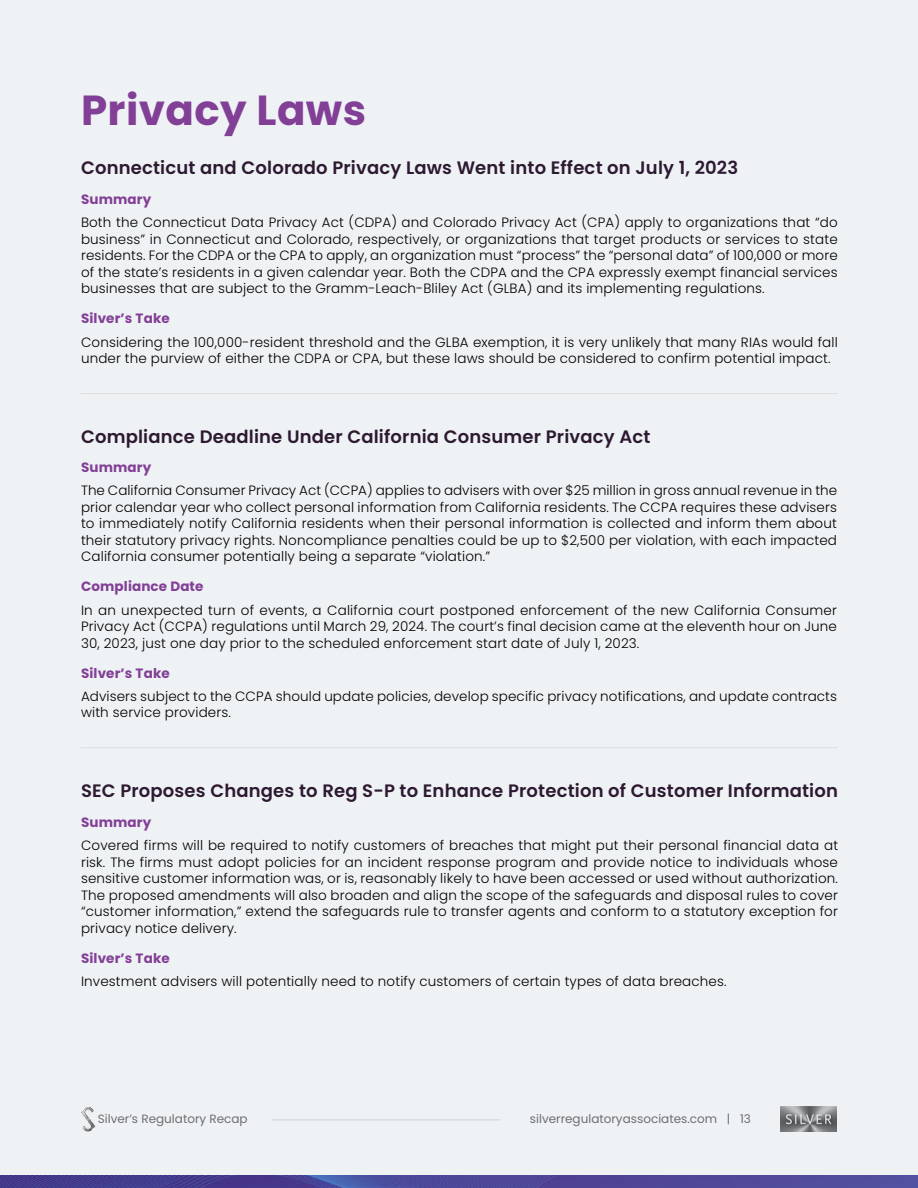
<style>
.page{position:relative;width:918px;height:1188px;background:#eff2f4}
.page>*{position:absolute;margin:0;border:0;box-sizing:border-box;transform-origin:0 0}
.t1{font:700 42px "Poppins";letter-spacing:.01em;color:#823f96}
.t2{font:600 18px "Poppins";letter-spacing:.01em;color:#2d1a32}
.t3{font:300 13.5px/16.5px "Poppins";letter-spacing:.01em;color:#000;text-align:justify}
.t4{font:700 13.5px "Poppins";letter-spacing:.01em;color:#823f96}
.t5{font:12px "Poppins";color:#6d6e71}
</style>
<div class="page">
<img style="left:780px;top:1107px;width:57px;height:24px">
<hr style="left:272px;top:1120px;width:228px;height:1px;background:#cfd1d2">
<img style="left:81px;top:1107px;width:15px;height:25px">
<img style="left:0;top:1175px;width:915px;height:13px">
<hr style="left:81px;top:393px;width:756px;height:1px;background:#dcddde">
<hr style="left:81px;top:747px;width:756px;height:1px;background:#dcddde">
<h1 class="t1" style="left:81px;top:86px;width:287px">Privacy Laws</h1>
<h2 class="t2" style="left:81px;top:157px;width:659px">Connecticut and Colorado Privacy Laws Went into Effect on July 1, 2023</h2>
<p class="t4" style="left:81px;top:192px;width:72px">Summary</p>
<p class="t3" style="left:81px;top:215px;width:758px">Both the Connecticut Data Privacy Act (CDPA) and Colorado Privacy Act (CPA) apply to organizations that “do business” in Connecticut and Colorado, respectively, or organizations that target products or services to state residents. For the CDPA or the CPA to apply, an organization must “process” the “personal data” of 100,000 or more of the state’s residents in a given calendar year. Both the CDPA and the CPA expressly exempt financial services businesses that are subject to the Gramm-Leach-Bliley Act (GLBA) and its implementing regulations.</p>
<p class="t4" style="left:81px;top:311px;width:90px">Silver’s Take</p>
<p class="t3" style="left:81px;top:334px;width:758px">Considering the 100,000-resident threshold and the GLBA exemption, it is very unlikely that many RIAs would fall under the purview of either the CDPA or CPA, but these laws should be considered to confirm potential impact.</p>
<h2 class="t2" style="left:81px;top:426px;width:571px">Compliance Deadline Under California Consumer Privacy Act</h2>
<p class="t4" style="left:81px;top:459px;width:72px">Summary</p>
<p class="t3" style="left:81px;top:482px;width:758px">The California Consumer Privacy Act (CCPA) applies to advisers with over $25 million in gross annual revenue in the prior calendar year who collect personal information from California residents. The CCPA requires these advisers to immediately notify California residents when their personal information is collected and inform them about their statutory privacy rights. Noncompliance penalties could be up to $2,500 per violation, with each impacted California consumer potentially being a separate “violation.”</p>
<p class="t4" style="left:81px;top:579px;width:124px">Compliance Date</p>
<p class="t3" style="left:81px;top:602px;width:758px">In an unexpected turn of events, a California court postponed enforcement of the new California Consumer Privacy Act (CCPA) regulations until March 29, 2024. The court’s final decision came at the eleventh hour on June 30, 2023, just one day prior to the scheduled enforcement start date of July 1, 2023.</p>
<p class="t4" style="left:81px;top:665px;width:90px">Silver’s Take</p>
<p class="t3" style="left:81px;top:688px;width:758px">Advisers subject to the CCPA should update policies, develop specific privacy notifications, and update contracts with service providers.</p>
<h2 class="t2" style="left:81px;top:780px;width:759px">SEC Proposes Changes to Reg S-P to Enhance Protection of Customer Information</h2>
<p class="t4" style="left:81px;top:814px;width:72px">Summary</p>
<p class="t3" style="left:81px;top:837px;width:759px">Covered firms will be required to notify customers of breaches that might put their personal financial data at risk. The firms must adopt policies for an incident response program and provide notice to individuals whose sensitive customer information was, or is, reasonably likely to have been accessed or used without authorization.<br>The proposed amendments will also broaden and align the scope of the safeguards and disposal rules to cover “customer information,” extend the safeguards rule to transfer agents and conform to a statutory exception for privacy notice delivery.</p>
<p class="t4" style="left:81px;top:950px;width:90px">Silver’s Take</p>
<p class="t3" style="left:81px;top:973px;width:647px">Investment advisers will potentially need to notify customers of certain types of data breaches.</p>
<p class="t5" style="left:98px;top:1112px;width:152px">Silver’s Regulatory Recap</p>
<p class="t5" style="left:530px;top:1112px;width:223px">silverregulatoryassociates.com | 13</p>
</div>
